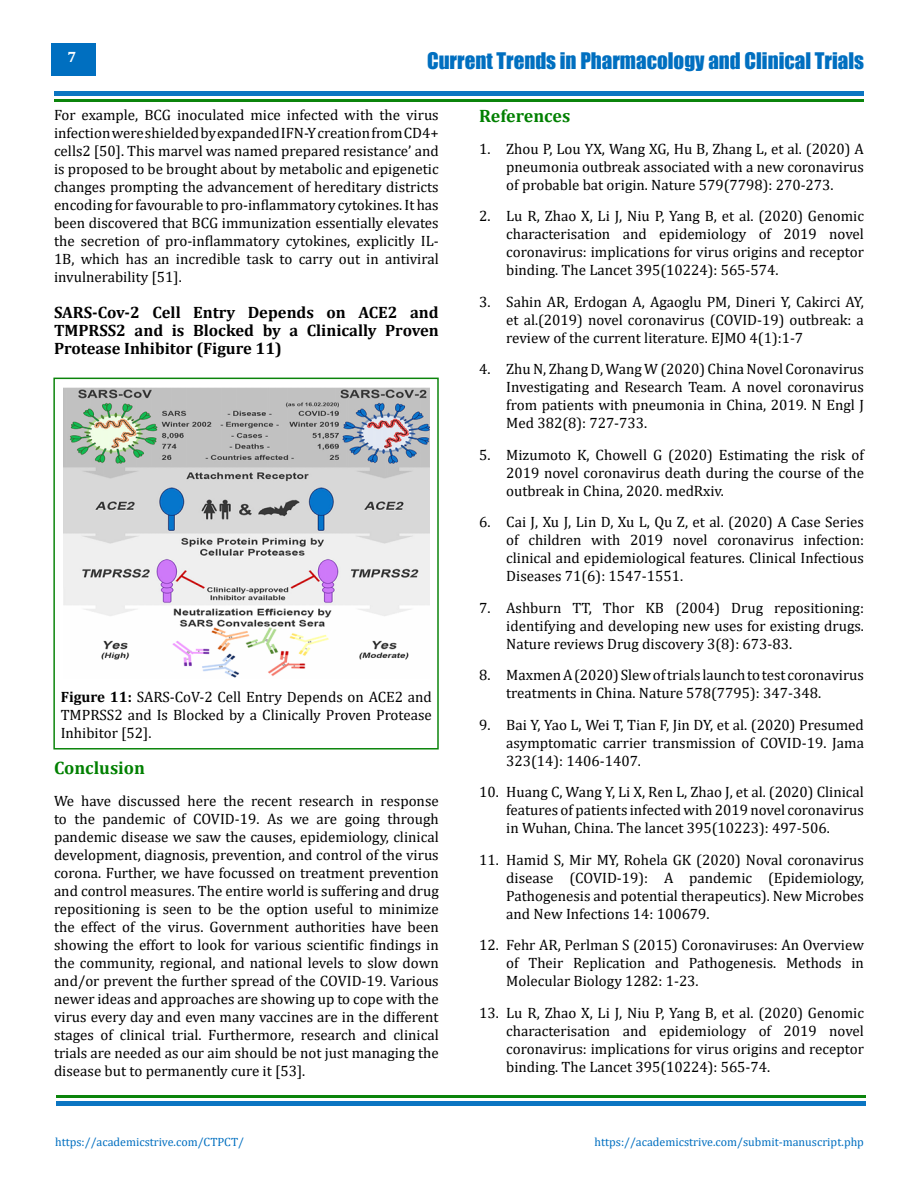
<style>
.page{position:relative;width:918px;height:1188px;background:#fff}
.page>*{position:absolute;margin:0;border:0;box-sizing:border-box;transform-origin:0 0}
.t1{font:21px "Impact";color:#006fc0}
.t2{font:700 18px "Cambria";color:#008000}
.t3{font:700 16.5px/18px "Cambria";color:#000;text-align:justify}
.t4{font:15px/18px "Cambria";color:#000;text-align:justify}
.t5{font:700 15px "Cambria";color:#fff}
.t6{font:12px "Cambria";color:#006fc0}
.s1{font-weight:700}
</style>
<div class="page">
<div style="left:51px;top:43px;width:45px;height:33px;background:#006fc0"></div>
<div style="left:54px;top:91px;width:810px;height:5px;background:#0b75c2"></div>
<hr style="left:56px;top:1101px;width:810px;height:4px;background:#0b75c2">
<hr style="left:54px;top:99px;width:810px;height:3px;background:#007f01">
<hr style="left:56px;top:1095px;width:810px;height:2px;background:#007f01">
<img style="left:63px;top:387px;width:366px;height:291px">
<div style="left:53px;top:378px;width:386px;height:372px;border:2px solid #007f01"></div>
<p class="t5" style="left:68px;top:47px;width:10px">7</p>
<h1 class="t1" style="left:427px;top:45px;width:439px">Current Trends in Pharmacology and Clinical Trials</h1>
<p class="t4" style="left:54px;top:105px;width:386px">For example, BCG inoculated mice infected with the virus infection were shielded by expanded IFN-Y creation from CD4+ cells2 [50]. This marvel was named prepared resistance’ and is proposed to be brought about by metabolic and epigenetic changes prompting the advancement of hereditary districts encoding for favourable to pro-inflammatory cytokines. It has been discovered that BCG immunization essentially elevates the secretion of pro-inflammatory cytokines, explicitly IL-1B, which has an incredible task to carry out in antiviral invulnerability [51].</p>
<p class="t3" style="left:54px;top:302px;width:386px">SARS-Cov-2 Cell Entry Depends on ACE2 and TMPRSS2 and is Blocked by a Clinically Proven Protease Inhibitor (Figure 11)</p>
<p class="t2" style="left:479px;top:103px;width:93px">References</p>
<p class="t4" style="left:506px;top:139px;width:359px;text-indent:-27px">1. Zhou P, Lou YX, Wang XG, Hu B, Zhang L, et al. (2020) A pneumonia outbreak associated with a new coronavirus of probable bat origin. Nature 579(7798): 270-273.</p>
<p class="t4" style="left:506px;top:207px;width:359px;text-indent:-27px">2. Lu R, Zhao X, Li J, Niu P, Yang B, et al. (2020) Genomic characterisation and epidemiology of 2019 novel coronavirus: implications for virus origins and receptor binding. The Lancet 395(10224): 565-574.</p>
<p class="t4" style="left:506px;top:292px;width:359px;text-indent:-27px">3. Sahin AR, Erdogan A, Agaoglu PM, Dineri Y, Cakirci AY, et al.(2019) novel coronavirus (COVID-19) outbreak: a review of the current literature. EJMO 4(1):1-7</p>
<p class="t4" style="left:506px;top:360px;width:359px;text-indent:-27px">4. Zhu N, Zhang D, Wang W (2020) China Novel Coronavirus Investigating and Research Team. A novel coronavirus from patients with pneumonia in China, 2019. N Engl J Med 382(8): 727-733.</p>
<p class="t4" style="left:506px;top:445px;width:359px;text-indent:-27px">5. Mizumoto K, Chowell G (2020) Estimating the risk of 2019 novel coronavirus death during the course of the outbreak in China, 2020. medRxiv.</p>
<p class="t4" style="left:506px;top:513px;width:359px;text-indent:-27px">6. Cai J, Xu J, Lin D, Xu L, Qu Z, et al. (2020) A Case Series of children with 2019 novel coronavirus infection: clinical and epidemiological features. Clinical Infectious Diseases 71(6): 1547-1551.</p>
<p class="t4" style="left:506px;top:598px;width:359px;text-indent:-27px">7. Ashburn TT, Thor KB (2004) Drug repositioning: identifying and developing new uses for existing drugs.<br>Nature reviews Drug discovery 3(8): 673-83.</p>
<p class="t4" style="left:506px;top:666px;width:359px;text-indent:-27px">8. Maxmen A (2020) Slew of trials launch to test coronavirus treatments in China. Nature 578(7795): 347-348.</p>
<p class="t4" style="left:506px;top:715px;width:359px;text-indent:-27px">9. Bai Y, Yao L, Wei T, Tian F, Jin DY, et al. (2020) Presumed asymptomatic carrier transmission of COVID-19. Jama 323(14): 1406-1407.</p>
<p class="t4" style="left:506px;top:783px;width:359px;text-indent:-27px">10. Huang C, Wang Y, Li X, Ren L, Zhao J, et al. (2020) Clinical features of patients infected with 2019 novel coronavirus in Wuhan, China. The lancet 395(10223): 497-506.</p>
<p class="t4" style="left:506px;top:850px;width:359px;text-indent:-27px">11. Hamid S, Mir MY, Rohela GK (2020) Noval coronavirus disease (COVID-19): A pandemic (Epidemiology, Pathogenesis and potential therapeutics). New Microbes and New Infections 14: 100679.</p>
<p class="t4" style="left:506px;top:936px;width:359px;text-indent:-27px">12. Fehr AR, Perlman S (2015) Coronaviruses: An Overview of Their Replication and Pathogenesis. Methods in Molecular Biology 1282: 1-23.</p>
<p class="t4" style="left:506px;top:1003px;width:359px;text-indent:-27px">13. Lu R, Zhao X, Li J, Niu P, Yang B, et al. (2020) Genomic characterisation and epidemiology of 2019 novel coronavirus: implications for virus origins and receptor binding. The Lancet 395(10224): 565-74.</p>
<p class="t4" style="left:61px;top:688px;width:373px"><span class="s1">Figure 11:</span> SARS-CoV-2 Cell Entry Depends on ACE2 and TMPRSS2 and Is Blocked by a Clinically Proven Protease Inhibitor [52].</p>
<p class="t2" style="left:54px;top:756px;width:93px">Conclusion</p>
<p class="t4" style="left:54px;top:792px;width:386px">We have discussed here the recent research in response to the pandemic of COVID-19. As we are going through pandemic disease we saw the causes, epidemiology, clinical development, diagnosis, prevention, and control of the virus corona. Further, we have focussed on treatment prevention and control measures. The entire world is suffering and drug repositioning is seen to be the option useful to minimize the effect of the virus. Government authorities have been showing the effort to look for various scientific findings in the community, regional, and national levels to slow down and/or prevent the further spread of the COVID-19. Various newer ideas and approaches are showing up to cope with the virus every day and even many vaccines are in the different stages of clinical trial. Furthermore, research and clinical trials are needed as our aim should be not just managing the disease but to permanently cure it [53].</p>
<p class="t6" style="left:55px;top:1135px;width:191px">https://academicstrive.com/CTPCT/</p>
<p class="t6" style="left:594px;top:1135px;width:271px">https://academicstrive.com/submit-manuscript.php</p>
</div>
